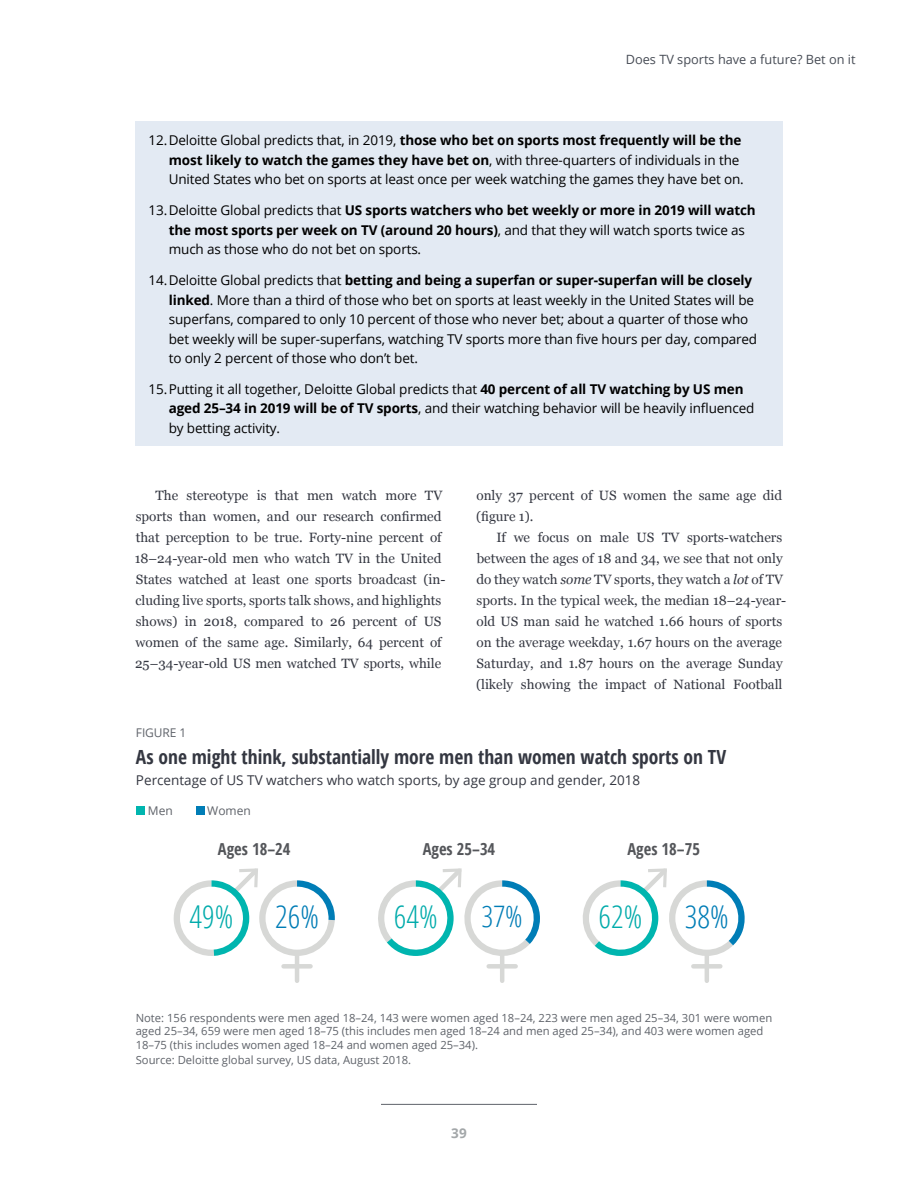
<style>
.page{position:relative;width:918px;height:1188px;background:#fff}
.page>*{position:absolute;margin:0;border:0;box-sizing:border-box;transform-origin:0 0}
.t1{font:300 31.5px "Open Sans Condensed";color:#00abab}
.t2{font:300 31.5px "Open Sans Condensed";color:#007db6}
.t3{font:300 29.55px "Open Sans Condensed";color:#007db6}
.t4{font:700 19.5px "Open Sans Condensed";color:#343741}
.t5{font:700 16.5px "Open Sans Condensed";color:#54565a}
.t6{font:13.5px/19.5px "Open Sans";letter-spacing:-.01em;color:#000}
.body-copy{font:13.5px/21px "Georgia";color:#343741}
.t7{font:13.5px "Open Sans";color:#343741}
.t8{font:700 13.5px "Open Sans";color:#a3a7a9}
.header-doctitle{font:12.75px "Open Sans";color:#474c55}
.t9{font:12px "Open Sans";color:#5f636a}
.t10{font:11.25px/13.5px "Open Sans";color:#5f636a}
.s1{font-weight:700}
.s2{font-style:italic}
</style>
<div class="page">
<hr style="left:381px;top:1104px;width:156px;height:1px;background:#5f636a">
<div style="left:135px;top:122px;width:648px;height:324px;background:#e3eaf3"></div>
<div style="left:136px;top:806px;width:9px;height:9px;background:#00b5af"></div>
<div style="left:196px;top:806px;width:9px;height:9px;background:#007db6"></div>
<hr style="left:295px;top:954px;width:4px;height:27px;background:#d7d8d6">
<div style="left:284px;top:964px;width:27px;height:5px;background:#d7d8d6"></div>
<svg style="left:173px;top:868px;width:162px;height:89px"></svg>
<hr style="left:500px;top:954px;width:4px;height:27px;background:#d7d8d6">
<div style="left:489px;top:964px;width:27px;height:5px;background:#d7d8d6"></div>
<svg style="left:378px;top:868px;width:162px;height:92px"></svg>
<hr style="left:705px;top:954px;width:4px;height:27px;background:#d7d8d6">
<div style="left:693px;top:964px;width:27px;height:5px;background:#d7d8d6"></div>
<svg style="left:583px;top:868px;width:162px;height:92px"></svg>
<p class="header-doctitle" style="left:626px;top:50px;width:231px">Does TV sports have a future? Bet on it</p>
<p class="t6" style="left:169px;top:130px;width:577px;text-indent:-20px">12.Deloitte Global predicts that, in 2019, <span class="s1">those who bet on sports most frequently will be the most likely to watch the games they have bet on</span>, with three-quarters of individuals in the<br>United States who bet on sports at least once per week watching the games they have bet on.</p>
<p class="t6" style="left:169px;top:200px;width:589px;text-indent:-20px">13.Deloitte Global predicts that <span class="s1">US sports watchers who bet weekly or more in 2019 will watch the most sports per week on TV (around 20 hours)</span>, and that they will watch sports twice as much as those who do not bet on sports.</p>
<p class="t6" style="left:169px;top:270px;width:590px;text-indent:-20px">14.Deloitte Global predicts that <span class="s1">betting and being a superfan or super-superfan will be closely linked</span>. More than a third of those who bet on sports at least weekly in the United States will be superfans, compared to only 10 percent of those who never bet; about a quarter of those who bet weekly will be super-superfans, watching TV sports more than five hours per day, compared to only 2 percent of those who don’t bet.</p>
<p class="t6" style="left:169px;top:379px;width:587px;text-indent:-20px">15.Putting it all together, Deloitte Global predicts that <span class="s1">40 percent of all TV watching by US men aged 25–34 in 2019 will be of TV sports</span>, and their watching behavior will be heavily influenced by betting activity.</p>
<p class="body-copy" style="left:135px;top:484px;width:312px;text-indent:21px">The stereotype is that men watch more TV sports than women, and our research confirmed that perception to be true. Forty-nine percent of 18–24-year-old men who watch TV in the United States watched at least one sports broadcast (in&shy;cluding live sports, sports talk shows, and highlights shows) in 2018, compared to 26 percent of US women of the same age. Similarly, 64 percent of 25–34-year-old US men watched TV sports, while</p>
<p class="body-copy" style="left:476px;top:484px;width:308px">only 37 percent of US women the same age did (figure 1).</p>
<p class="body-copy" style="left:476px;top:526px;width:312px;text-indent:20px">If we focus on male US TV sports-watchers between the ages of 18 and 34, we see that not only do they watch <span class="s2">some</span> TV sports, they watch a <span class="s2">lot</span> of TV sports. In the typical week, the median 18–24-year&shy;old US man said he watched 1.66 hours of sports on the average weekday, 1.67 hours on the average Saturday, and 1.87 hours on the average Sunday (likely showing the impact of National Football</p>
<p class="t9" style="left:136px;top:724px;width:52px">FIGURE 1</p>
<p class="t4" style="left:136px;top:743px;width:592px">As one might think, substantially more men than women watch sports on TV</p>
<p class="t7" style="left:136px;top:771px;width:506px">Percentage of US TV watchers who watch sports, by age group and gender, 2018</p>
<p class="t9" style="left:148px;top:802px;width:26px">Men</p>
<p class="t9" style="left:207px;top:802px;width:45px">Women</p>
<p class="t5" style="left:218px;top:838px;width:74px">Ages 18–24</p>
<p class="t5" style="left:423px;top:838px;width:74px">Ages 25–34</p>
<p class="t5" style="left:627px;top:838px;width:74px">Ages 18–75</p>
<p class="t1" style="left:190px;top:895px;width:45px">49%</p>
<p class="t2" style="left:275px;top:895px;width:45px">26%</p>
<p class="t1" style="left:394px;top:895px;width:45px">64%</p>
<p class="t3" style="left:482px;top:896px;width:43px">37%</p>
<p class="t1" style="left:599px;top:895px;width:45px">62%</p>
<p class="t2" style="left:685px;top:895px;width:45px">38%</p>
<p class="t10" style="left:136px;top:1011px;width:638px">Note: 156 respondents were men aged 18–24, 143 were women aged 18–24, 223 were men aged 25–34, 301 were women aged 25–34, 659 were men aged 18–75 (this includes men aged 18–24 and men aged 25–34), and 403 were women aged<br>18–75 (this includes women aged 18–24 and women aged 25–34).</p>
<p class="t10" style="left:136px;top:1053px;width:277px">Source: Deloitte global survey, US data, August 2018.</p>
<p class="t8" style="left:451px;top:1123px;width:17px">39</p>
</div>
